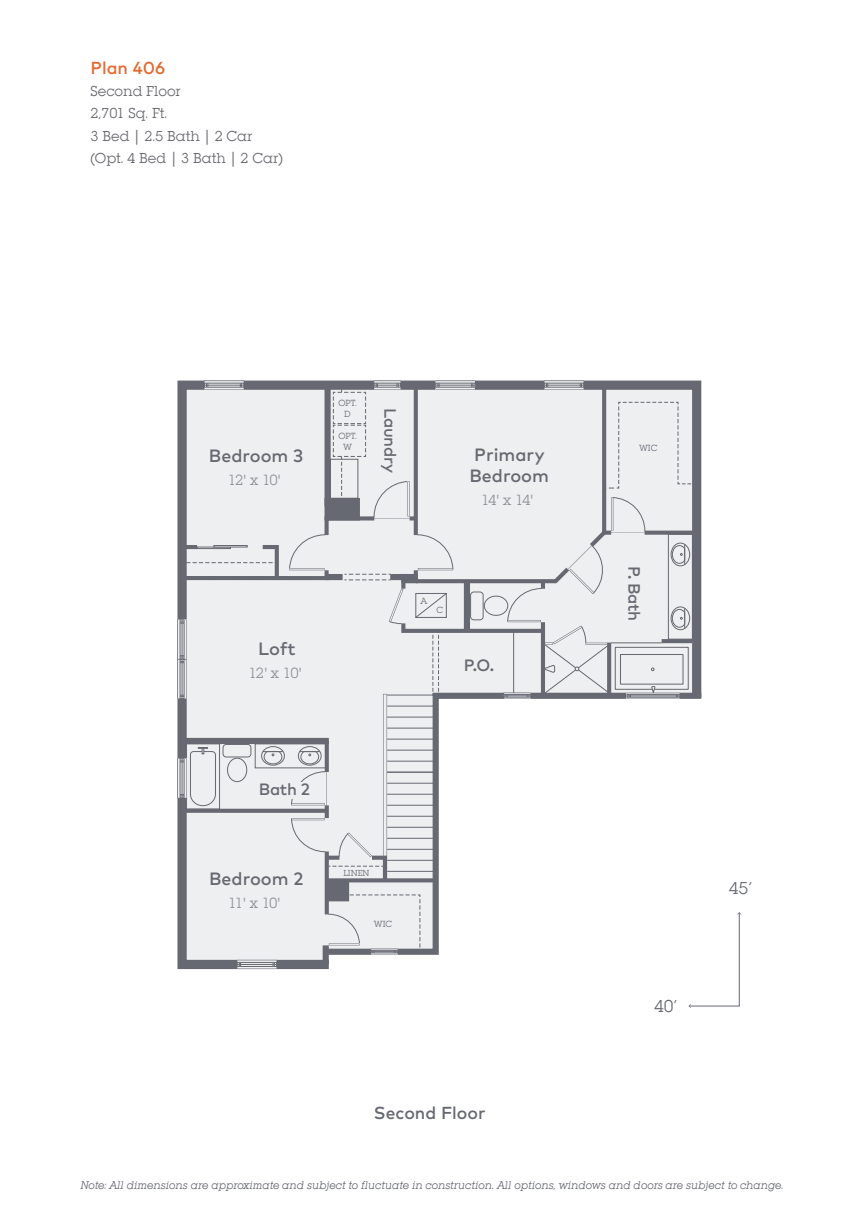
<style>
.page{position:relative;width:864px;height:1224px;background:#fff}
.page>*{position:absolute;margin:0;border:0;box-sizing:border-box;transform-origin:0 0}
.t1{font:500 17.8px/21.4px "Mark OT";color:#676972}
.t2{font:17.8px "Lubalin Graph";color:#676972}
.t3{font:500 17.4px "Mark OT";color:#676972}
.t4{font:500 17.4px "Mark OT";color:#e56a30}
.t5{font:500 16.4px "Mark OT";letter-spacing:-.02em;color:#676972}
.t6{font:15.2px "Lubalin Graph";letter-spacing:-.065em;color:rgb(103 105 114/.7)}
.t7{font:14.8px/22.4px "Lubalin Graph";color:#67686e}
.t8{font:italic 11.6px "Lubalin Graph";color:#676972}
.t9{font:9.2px/11px "Lubalin Graph";color:#676972;text-align:center}
.t10{font:9px "Lubalin Graph";color:#676972}
</style>
<div class="page">
<svg style="left:177px;top:380px;width:525px;height:590px;background:#d6d8da"></svg>
<svg style="left:321px;top:690px;width:381px;height:268px"></svg>
<svg style="left:370px;top:953px;width:27px;height:2px"></svg>
<div style="left:371px;top:949px;width:26px;height:5px;background:#b7b9bd"></div>
<svg style="left:291px;top:818px;width:145px;height:135px;background:#d9dbde"></svg>
<svg style="left:177px;top:747px;width:39px;height:59px;background:#cdcfd2"></svg>
<svg style="left:237px;top:960px;width:40px;height:9px"></svg>
<svg style="left:177px;top:381px;width:518px;height:318px;background:#dee0e2"></svg>
<div style="left:257px;top:782px;width:58px;height:17px;background:#edeff0"></div>
<hr style="left:688px;top:1006px;width:51px;height:1px;background:#676972">
<hr style="left:738px;top:913px;width:1px;height:93px;background:#676972">
<h2 class="t4" style="left:90px;top:56px;width:76px">Plan 406</h2>
<p class="t7" style="left:90px;top:80px;width:194px">Second Floor<br>2,701 Sq. Ft.<br>3 Bed | 2.5 Bath | 2 Car (Opt. 4 Bed | 3 Bath | 2 Car)</p>
<h1 class="t1" style="left:209px;top:444px;width:96px">Bedroom 3</h1>
<h3 class="t6" style="left:228px;top:471px;width:54px">12' x 10'</h3>
<p class="t9" style="left:338px;top:397px;width:20px">OPT.<br>D</p>
<p class="t9" style="left:338px;top:430px;width:20px">OPT.<br>W</p>
<h3 class="t5" style="left:400px;top:408px;width:66px;rotate:90deg">Laundry</h3>
<h1 class="t1" style="left:469px;top:443px;width:81px">Primary<br>Bedroom</h1>
<h3 class="t6" style="left:481px;top:491px;width:53px">14' x 14'</h3>
<h1 class="t1" style="left:258px;top:638px;width:39px">Loft</h1>
<h3 class="t6" style="left:248px;top:664px;width:54px">12' x 10'</h3>
<p class="t9" style="left:420px;top:596px;width:8px">A</p>
<p class="t9" style="left:436px;top:604px;width:8px">C</p>
<h3 class="t5" style="left:463px;top:655px;width:32px">P.O.</h3>
<h3 class="t5" style="left:259px;top:779px;width:52px">Bath 2</h3>
<h1 class="t1" style="left:209px;top:867px;width:96px">Bedroom 2</h1>
<h3 class="t6" style="left:228px;top:894px;width:54px">11' x 10'</h3>
<p class="t10" style="left:343px;top:867px;width:28px">LINEN</p>
<p class="t9" style="left:374px;top:918px;width:20px">WIC</p>
<h2 class="t3" style="left:374px;top:1102px;width:113px">Second Floor</h2>
<p class="t9" style="left:639px;top:442px;width:20px">WIC</p>
<h3 class="t5" style="left:644px;top:566px;width:57px;rotate:90deg">P. Bath</h3>
<h1 class="t2" style="left:654px;top:996px;width:25px">40’</h1>
<h1 class="t2" style="left:728px;top:877px;width:25px">45’</h1>
<p class="t8" style="left:80px;top:1179px;width:704px">Note: All dimensions are approximate and subject to fluctuate in construction. All options, windows and doors are subject to change.</p>
</div>
